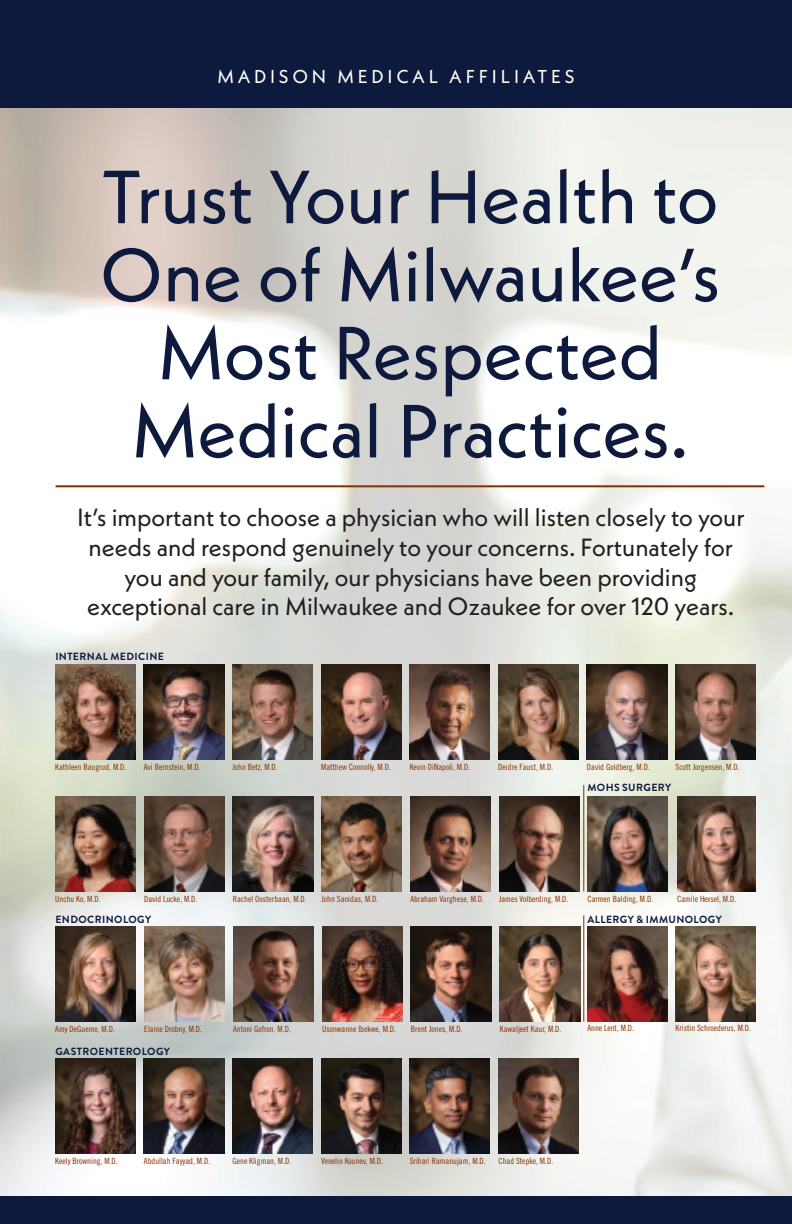
<style>
.page{position:relative;width:792px;height:1224px;background:#fff}
.page>*{position:absolute;margin:0;border:0;box-sizing:border-box;transform-origin:0 0}
.t1{font:75px/78px "Neue Kabel";color:#0d1a3d;text-align:center}
.t2{font:24.8px/29.6px "Neue Kabel";color:#231f20;text-align:center}
.t3{font:18.6px "Neue Kabel";letter-spacing:.2em;color:#fff}
.t4{font:700 10.4px "Brandon Grotesque";letter-spacing:.04em;color:#0d1a3d}
.t5{font:8.6px "Trade Gothic LT Std Cn 18";color:#882f01}
</style>
<div class="page">
<img style="left:0;top:108px;width:792px;height:1088px">
<div style="left:0;top:0;width:792px;height:108px;background:#0d1a3d"></div>
<div style="left:0;top:1196px;width:792px;height:28px;background:#0d1a3d"></div>
<img style="left:55px;top:796px;width:81px;height:95px">
<img style="left:144px;top:796px;width:80px;height:95px">
<img style="left:233px;top:796px;width:80px;height:95px">
<img style="left:322px;top:796px;width:80px;height:95px">
<img style="left:410px;top:796px;width:81px;height:95px">
<img style="left:499px;top:796px;width:81px;height:95px">
<hr style="left:583px;top:785px;width:1px;height:106px;background:#882f01">
<img style="left:55px;top:664px;width:81px;height:95px">
<img style="left:144px;top:664px;width:80px;height:95px">
<img style="left:232px;top:664px;width:81px;height:95px">
<img style="left:321px;top:664px;width:80px;height:95px">
<img style="left:410px;top:664px;width:79px;height:95px">
<img style="left:498px;top:664px;width:81px;height:95px">
<img style="left:587px;top:664px;width:80px;height:95px">
<img style="left:676px;top:664px;width:79px;height:95px">
<img style="left:587px;top:796px;width:81px;height:95px">
<img style="left:677px;top:796px;width:78px;height:95px">
<img style="left:55px;top:1058px;width:81px;height:95px">
<img style="left:144px;top:1058px;width:80px;height:95px">
<img style="left:233px;top:1058px;width:80px;height:95px">
<img style="left:321px;top:1058px;width:80px;height:95px">
<img style="left:410px;top:1058px;width:80px;height:95px">
<img style="left:498px;top:1058px;width:80px;height:95px">
<img style="left:55px;top:927px;width:81px;height:95px">
<img style="left:144px;top:927px;width:81px;height:95px">
<img style="left:233px;top:927px;width:80px;height:95px">
<img style="left:322px;top:927px;width:80px;height:95px">
<img style="left:411px;top:927px;width:80px;height:95px">
<img style="left:500px;top:927px;width:80px;height:95px">
<img style="left:587px;top:926px;width:81px;height:95px">
<img style="left:676px;top:926px;width:79px;height:95px">
<hr style="left:583px;top:915px;width:1px;height:107px;background:#882f01">
<hr style="left:56px;top:485px;width:708px;height:2px;background:#882f01">
<h3 class="t3" style="left:218px;top:65px;width:359px">MADISON MEDICAL AFFILIATES</h3>
<h1 class="t1" style="left:100px;top:157px;width:622px">Trust Your Health to<br>One of Milwaukee’s<br>Most Respected<br>Medical Practices.</h1>
<p class="t2" style="left:77px;top:503px;width:669px">It’s important to choose a physician who will listen closely to your needs and respond genuinely to your concerns. Fortunately for you and your family, our physicians have been providing exceptional care in Milwaukee and Ozaukee for over 120 years.</p>
<p class="t4" style="left:55px;top:649px;width:110px">INTERNAL MEDICINE</p>
<p class="t5" style="left:55px;top:761px;width:73px">Kathleen Baugrud, M.D.</p>
<p class="t5" style="left:144px;top:761px;width:58px">Avi Bernstein, M.D.</p>
<p class="t5" style="left:232px;top:761px;width:47px">John Betz, M.D.</p>
<p class="t5" style="left:321px;top:761px;width:71px">Matthew Connolly, M.D.</p>
<p class="t5" style="left:410px;top:761px;width:62px">Kevin DiNapoli, M.D.</p>
<p class="t5" style="left:498px;top:761px;width:56px">Deidre Faust, M.D.</p>
<p class="t5" style="left:587px;top:761px;width:65px">David Goldberg, M.D.</p>
<p class="t5" style="left:676px;top:761px;width:66px">Scott Jorgensen, M.D.</p>
<p class="t4" style="left:587px;top:781px;width:85px">MOHS SURGERY</p>
<p class="t5" style="left:55px;top:893px;width:47px">Unchu Ko, M.D.</p>
<p class="t5" style="left:144px;top:893px;width:55px">David Lucke, M.D.</p>
<p class="t5" style="left:233px;top:893px;width:76px">Rachel Oosterbaan, M.D.</p>
<p class="t5" style="left:322px;top:893px;width:58px">John Sanidas, M.D.</p>
<p class="t5" style="left:410px;top:893px;width:75px">Abraham Varghese, M.D.</p>
<p class="t5" style="left:499px;top:893px;width:71px">James Volberding, M.D.</p>
<p class="t4" style="left:55px;top:912px;width:97px">ENDOCRINOLOGY</p>
<p class="t5" style="left:587px;top:893px;width:67px">Carmen Balding, M.D.</p>
<p class="t5" style="left:677px;top:893px;width:61px">Camile Hexsel, M.D.</p>
<p class="t4" style="left:587px;top:912px;width:136px">ALLERGY &amp; IMMUNOLOGY</p>
<p class="t5" style="left:55px;top:1024px;width:61px">Amy DeGueme, M.D.</p>
<p class="t5" style="left:144px;top:1024px;width:59px">Elaine Drobny, M.D.</p>
<p class="t5" style="left:233px;top:1024px;width:59px">Antoni Gofron, M.D.</p>
<p class="t5" style="left:322px;top:1024px;width:76px">Usonwanne Ibekwe, M.D.</p>
<p class="t5" style="left:411px;top:1024px;width:53px">Brent Jones, M.D.</p>
<p class="t5" style="left:500px;top:1024px;width:63px">Kawaljeet Kaur, M.D.</p>
<p class="t4" style="left:55px;top:1044px;width:116px">GASTROENTEROLOGY</p>
<p class="t5" style="left:587px;top:1023px;width:48px">Anne Lent, M.D.</p>
<p class="t5" style="left:676px;top:1023px;width:77px">Kristin Schroederus, M.D.</p>
<p class="t5" style="left:55px;top:1156px;width:64px">Keely Browning, M.D.</p>
<p class="t5" style="left:144px;top:1156px;width:68px">Abdullah Fayyad, M.D.</p>
<p class="t5" style="left:233px;top:1156px;width:60px">Gene Kligman, M.D.</p>
<p class="t5" style="left:321px;top:1156px;width:63px">Venelin Kounev, M.D.</p>
<p class="t5" style="left:410px;top:1156px;width:77px">Srihari Ramanujam, M.D.</p>
<p class="t5" style="left:498px;top:1156px;width:56px">Chad Stepke, M.D.</p>
</div>
